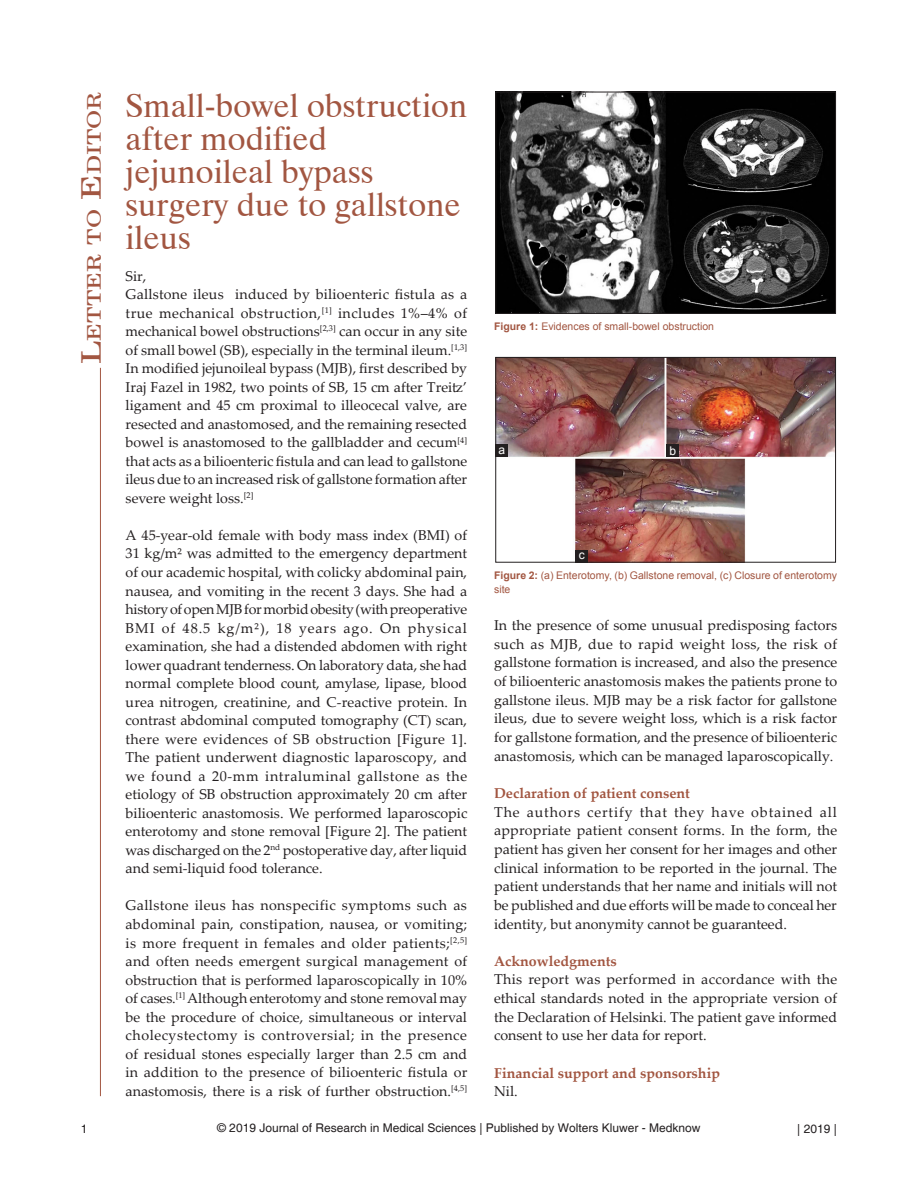
<style>
.page{position:relative;width:918px;height:1188px;background:#fff}
.page>*{position:absolute;margin:0;border:0;box-sizing:border-box;transform-origin:0 0}
.AT{font:33px/33px "Dutch 801 BT";color:#a25641}
.AH{font:18.9px "New Century Schlbk";color:#a25641;scale:1.3 1}
.TX{font:14.25px/18.6px "Palatino Linotype";color:#231f20;text-align:justify}
.t1{font:700 14.25px "Palatino Linotype";color:#a25641}
.t2{font:12px "Helvetica";color:#231f20}
.LABEL{font:12px "Arial";color:#fff}
.FGC{font:10.5px/13.6px "Arial";color:#a25641}
.s1{font-size:27px}
.s2{font-weight:700}
</style>
<div class="page">
<hr style="left:100px;top:368px;width:1px;height:728px;background:#a25641">
<img style="left:498px;top:94px;width:336px;height:218px">
<div style="left:496px;top:92px;width:340px;height:222px;border:1px solid #231f20"></div>
<img style="left:498px;top:359px;width:336px;height:201px">
<div style="left:496px;top:357px;width:340px;height:205px;border:1px solid #231f20"></div>
<div style="left:496px;top:444px;width:12px;height:13px;background:#231f20"></div>
<div style="left:666px;top:444px;width:13px;height:13px;background:#231f20"></div>
<div style="left:576px;top:550px;width:12px;height:12px;background:#231f20"></div>
<p class="AH" style="left:83px;top:364px;width:211px;rotate:-90deg"><span class="s1">L</span>etter to <span class="s1">E</span>ditor</p>
<p class="AT" style="left:126px;top:89px;width:343px">Small‑bowel obstruction after modified jejunoileal bypass surgery due to gallstone ileus</p>
<p class="TX" style="left:126px;top:266px;width:22px">Sir,</p>
<p class="TX" style="left:126px;top:284px;width:343px">Gallstone ileus induced by bilioenteric fistula as a true mechanical obstruction,<sup>[1]</sup> includes 1%–4% of mechanical bowel obstructions<sup>[2,3]</sup> can occur in any site of small bowel (SB), especially in the terminal ileum.<sup>[1,3] </sup>In modified jejunoileal bypass (MJB), first described by Iraj Fazel in 1982, two points of SB, 15 cm after Treitz’ ligament and 45 cm proximal to illeocecal valve, are resected and anastomosed, and the remaining resected bowel is anastomosed to the gallbladder and cecum<sup>[4] </sup>that acts as a bilioenteric fistula and can lead to gallstone ileus due to an increased risk of gallstone formation after severe weight loss.<sup>[2]</sup></p>
<p class="TX" style="left:126px;top:525px;width:343px">A 45‑year‑old female with body mass index (BMI) of 31 kg/m² was admitted to the emergency department of our academic hospital, with colicky abdominal pain, nausea, and vomiting in the recent 3 days. She had a history of open MJB for morbid obesity(with preoperative BMI of 48.5 kg/m²), 18 years ago. On physical examination, she had a distended abdomen with right lower quadrant tenderness. On laboratory data, she had normal complete blood count, amylase, lipase, blood urea nitrogen, creatinine, and C‑reactive protein. In contrast abdominal computed tomography (CT) scan, there were evidences of SB obstruction [Figure 1].<br>The patient underwent diagnostic laparoscopy, and we found a 20‑mm intraluminal gallstone as the etiology of SB obstruction approximately 20 cm after bilioenteric anastomosis. We performed laparoscopic enterotomy and stone removal [Figure 2]. The patient was discharged on the 2<sup>nd</sup> postoperative day, after liquid and semi‑liquid food tolerance.</p>
<p class="TX" style="left:126px;top:896px;width:343px">Gallstone ileus has nonspecific symptoms such as abdominal pain, constipation, nausea, or vomiting; is more frequent in females and older patients;<sup>[2,5] </sup>and often needs emergent surgical management of obstruction that is performed laparoscopically in 10% of cases.<sup>[1]</sup> Although enterotomy and stone removal may be the procedure of choice, simultaneous or interval cholecystectomy is controversial; in the presence of residual stones especially larger than 2.5 cm and in addition to the presence of bilioenteric fistula or anastomosis, there is a risk of further obstruction.<sup>[4,5]</sup></p>
<p class="FGC" style="left:494px;top:320px;width:221px"><span class="s2">Figure 1:</span> Evidences of small‑bowel obstruction</p>
<p class="LABEL" style="left:499px;top:442px;width:8px">a</p>
<p class="LABEL" style="left:670px;top:443px;width:8px">b</p>
<p class="LABEL" style="left:579px;top:547px;width:7px">c</p>
<p class="FGC" style="left:494px;top:569px;width:345px"><span class="s2">Figure 2:</span> (a) Enterotomy, (b) Gallstone removal, (c) Closure of enterotomy site</p>
<p class="TX" style="left:494px;top:615px;width:345px">In the presence of some unusual predisposing factors such as MJB, due to rapid weight loss, the risk of gallstone formation is increased, and also the presence of bilioenteric anastomosis makes the patients prone to gallstone ileus. MJB may be a risk factor for gallstone ileus, due to severe weight loss, which is a risk factor for gallstone formation, and the presence of bilioenteric anastomosis, which can be managed laparoscopically.</p>
<h2 class="t1" style="left:494px;top:783px;width:197px">Declaration of patient consent</h2>
<p class="TX" style="left:494px;top:802px;width:345px">The authors certify that they have obtained all appropriate patient consent forms. In the form, the patient has given her consent for her images and other clinical information to be reported in the journal. The patient understands that her name and initials will not be published and due efforts will be made to conceal her identity, but anonymity cannot be guaranteed.</p>
<h2 class="t1" style="left:494px;top:951px;width:124px">Acknowledgments</h2>
<p class="TX" style="left:494px;top:970px;width:345px">This report was performed in accordance with the ethical standards noted in the appropriate version of the Declaration of Helsinki. The patient gave informed consent to use her data for report.</p>
<h2 class="t1" style="left:494px;top:1063px;width:228px">Financial support and sponsorship</h2>
<p class="TX" style="left:494px;top:1081px;width:25px">Nil.</p>
<p class="t2" style="left:81px;top:1122px;width:8px">1</p>
<p class="t2" style="left:217px;top:1121px;width:485px">© 2019 Journal of Research in Medical Sciences | Published by Wolters Kluwer - Medknow</p>
<p class="t2" style="left:797px;top:1122px;width:41px">| 2019 |</p>
</div>
